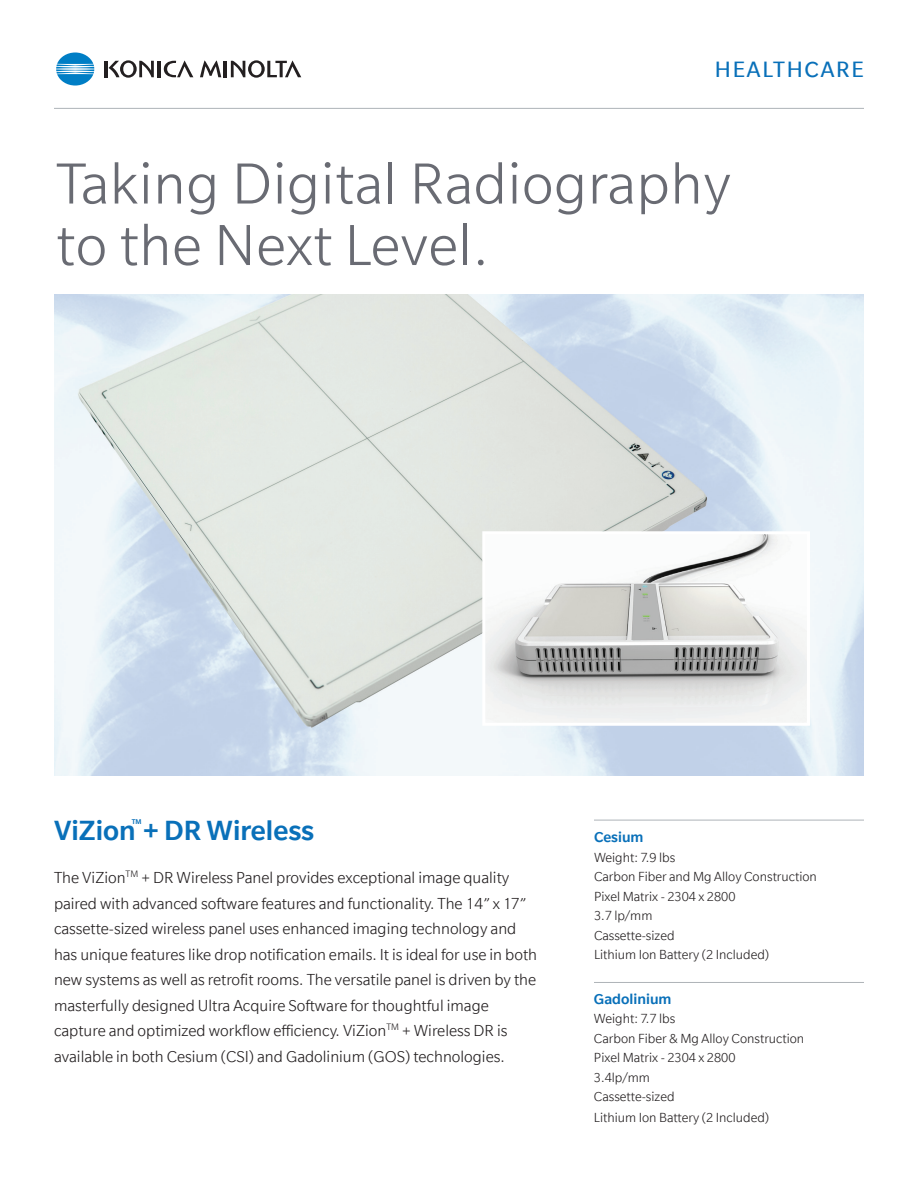
<style>
.page{position:relative;width:918px;height:1188px;background:#fff}
.page>*{position:absolute;margin:0;border:0;box-sizing:border-box;transform-origin:0 0}
.t1{font:300 63px "Slate";letter-spacing:.01em;color:#696b73}
.t2{font:500 30px "Slate";color:#0970b9}
.t3{font:24px "Slate";letter-spacing:.075em;color:#0970b9}
.t4{font:300 17.25px/25.5px "Slate";color:#231f20}
.t5{font:500 15.75px "Slate";color:#0970b9}
.t6{font:300 14.25px "Slate";color:#231f20}
.t7{font:500 7.5px "Slate";color:#0970b9}
</style>
<div class="page">
<hr style="left:104px;top:61px;width:3px;height:16px;background:#231f20">
<hr style="left:158px;top:61px;width:3px;height:16px;background:#231f20">
<hr style="left:224px;top:61px;width:3px;height:16px;background:#231f20">
<svg style="left:164px;top:60px;width:29px;height:17px"></svg>
<svg style="left:109px;top:60px;width:45px;height:18px"></svg>
<svg style="left:231px;top:60px;width:70px;height:18px"></svg>
<svg style="left:200px;top:60px;width:21px;height:17px"></svg>
<svg style="left:56px;top:52px;width:38px;height:34px"></svg>
<hr style="left:54px;top:108px;width:810px;height:1px;background:#aeb3b8">
<hr style="left:594px;top:820px;width:270px;height:1px;background:#aeb3b8">
<hr style="left:594px;top:982px;width:270px;height:1px;background:#aeb3b8">
<img style="left:54px;top:295px;width:810px;height:480px">
<img style="left:486px;top:535px;width:320px;height:187px">
<div style="left:482px;top:531px;width:328px;height:195px;border:3px solid #fff"></div>
<p class="t3" style="left:715px;top:57px;width:151px">HEALTHCARE</p>
<p class="t1" style="left:56px;top:151px;width:676px">Taking Digital Radiography</p>
<p class="t1" style="left:56px;top:213px;width:434px">to the Next Level.</p>
<p class="t2" style="left:54px;top:814px;width:262px">ViZion + DR Wireless</p>
<p class="t4" style="left:54px;top:865px;width:485px">The ViZion<sup>TM</sup> + DR Wireless Panel provides exceptional image quality paired with advanced software features and functionality. The 14” x 17” cassette-sized wireless panel uses enhanced imaging technology and has unique features like drop notification emails. It is ideal for use in both new systems as well as retrofit rooms. The versatile panel is driven by the masterfully designed Ultra Acquire Software for thoughtful image</p>
<p class="t4" style="left:54px;top:1018px;width:455px">capture and optimized workflow efficiency. ViZion<sup>TM</sup> + Wireless DR is</p>
<p class="t4" style="left:54px;top:1043px;width:452px">available in both Cesium (CSI) and Gadolinium (GOS) technologies.</p>
<p class="t7" style="left:132px;top:818px;width:11px">TM</p>
<p class="t5" style="left:594px;top:829px;width:51px">Cesium</p>
<p class="t6" style="left:594px;top:850px;width:83px">Weight: 7.9 lbs</p>
<p class="t6" style="left:594px;top:869px;width:224px">Carbon Fiber and Mg Alloy Construction</p>
<p class="t6" style="left:594px;top:889px;width:143px">Pixel Matrix - 2304 x 2800</p>
<p class="t6" style="left:594px;top:908px;width:60px">3.7 lp/mm</p>
<p class="t6" style="left:594px;top:928px;width:82px">Cassette-sized</p>
<p class="t6" style="left:594px;top:947px;width:177px">Lithium Ion Battery (2 Included)</p>
<p class="t5" style="left:594px;top:991px;width:79px">Gadolinium</p>
<p class="t6" style="left:594px;top:1011px;width:83px">Weight: 7.7 lbs</p>
<p class="t6" style="left:594px;top:1031px;width:212px">Carbon Fiber &amp; Mg Alloy Construction</p>
<p class="t6" style="left:594px;top:1050px;width:143px">Pixel Matrix - 2304 x 2800</p>
<p class="t6" style="left:594px;top:1070px;width:57px">3.4lp/mm</p>
<p class="t6" style="left:594px;top:1089px;width:82px">Cassette-sized</p>
<p class="t6" style="left:594px;top:1110px;width:177px">Lithium Ion Battery (2 Included)</p>
</div>
